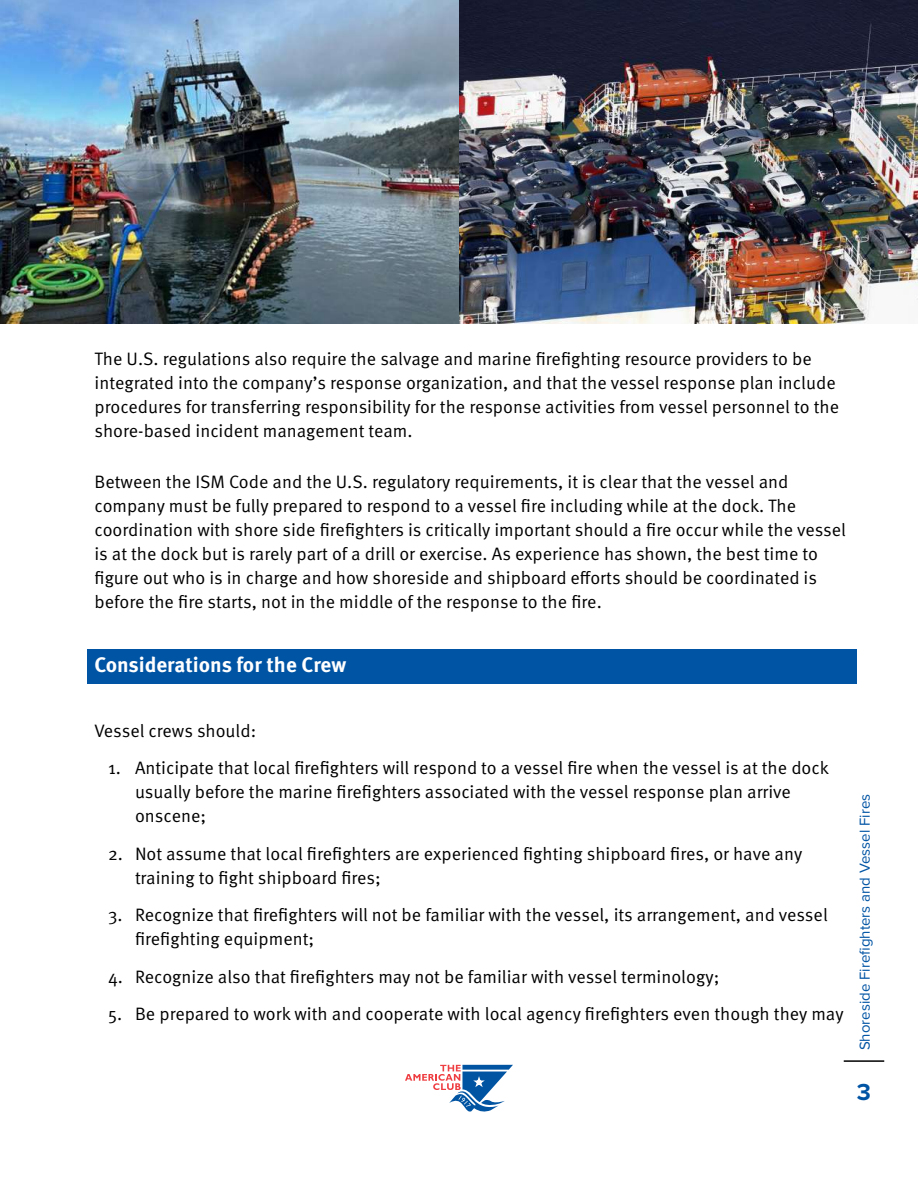
<style>
.page{position:relative;width:918px;height:1188px;background:#fff}
.page>*{position:absolute;margin:0;border:0;box-sizing:border-box;transform-origin:0 0}
.t1{font:700 24px "Proxima Nova";color:#0054a4}
.t2{font:700 21px "Meta Pro";color:#fff}
.t3{font:18px/24px "Meta Pro Norm";color:#000}
.t4{font:15px "Proxima Nova";color:#0054a4}
</style>
<div class="page">
<hr style="left:844px;top:1060px;width:40px;height:2px;background:#000">
<svg style="left:405px;top:1065px;width:108px;height:47px"></svg>
<div style="left:88px;top:649px;width:769px;height:35px;background:#0054a4"></div>
<img style="left:0;top:0;width:918px;height:324px">
<p class="t3" style="left:94px;top:345px;width:746px">The U.S. regulations also require the salvage and marine firefighting resource providers to be integrated into the company’s response organization, and that the vessel response plan include procedures for transferring responsibility for the response activities from vessel personnel to the shore-based incident management team.</p>
<p class="t3" style="left:94px;top:468px;width:753px">Between the ISM Code and the U.S. regulatory requirements, it is clear that the vessel and company must be fully prepared to respond to a vessel fire including while at the dock. The coordination with shore side firefighters is critically important should a fire occur while the vessel is at the dock but is rarely part of a drill or exercise. As experience has shown, the best time to figure out who is in charge and how shoreside and shipboard efforts should be coordinated is before the fire starts, not in the middle of the response to the fire.</p>
<p class="t2" style="left:94px;top:648px;width:253px">Considerations for the Crew</p>
<p class="t3" style="left:94px;top:717px;width:163px">Vessel crews should:</p>
<p class="t3" style="left:135px;top:755px;width:696px;text-indent:-27px">1. Anticipate that local firefighters will respond to a vessel fire when the vessel is at the dock usually before the marine firefighters associated with the vessel response plan arrive onscene;</p>
<p class="t3" style="left:135px;top:840px;width:669px;text-indent:-27px">2. Not assume that local firefighters are experienced fighting shipboard fires, or have any training to fight shipboard fires;</p>
<p class="t3" style="left:135px;top:902px;width:694px;text-indent:-27px">3. Recognize that firefighters will not be familiar with the vessel, its arrangement, and vessel firefighting equipment;</p>
<p class="t3" style="left:108px;top:963px;width:613px">4. Recognize also that firefighters may not be familiar with vessel terminology;</p>
<p class="t3" style="left:108px;top:1001px;width:737px">5. Be prepared to work with and cooperate with local agency firefighters even though they may</p>
<p class="t4" style="left:854px;top:1050px;width:258px;rotate:-90deg">Shoreside Firefighters and Vessel Fires</p>
<h1 class="t1" style="left:857px;top:1074px;width:16px">3</h1>
</div>
